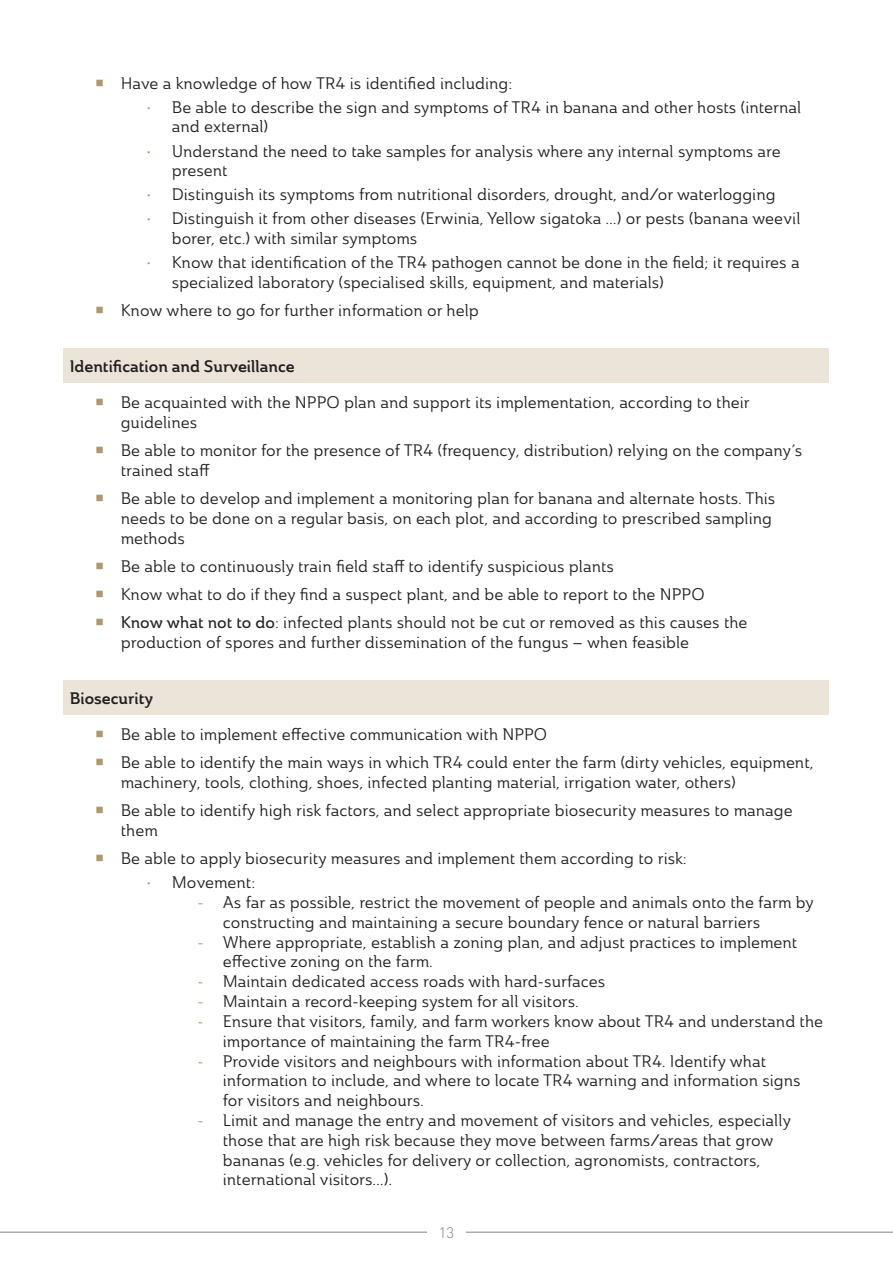
<style>
.page{position:relative;width:893px;height:1263px;background:#fff}
.page>*{position:absolute;margin:0;border:0;box-sizing:border-box;transform-origin:0 0}
.t1{font:16.5px/19.8px "Ainslie Nor Reg";color:#231f20}
.t2{font:16.5px "Ainslie Nor Dem";color:#231f20}
.t3{font:300 15px "DIN Pro";color:#808285}
.s1{color:#ae9872}
.s2{font-family:"Ainslie Nor Med"}
</style>
<div class="page">
<hr style="left:0;top:1232px;width:893px;height:1px;background:#808285">
<div style="left:427px;top:1218px;width:39px;height:28px;background:#fff"></div>
<div style="left:64px;top:349px;width:765px;height:34px;background:#ebe5d9"></div>
<div style="left:64px;top:681px;width:765px;height:34px;background:#ebe5d9"></div>
<p class="t1" style="left:121px;top:73px;width:393px">Have a knowledge of how TR4 is identified including:</p>
<p class="t1" style="left:172px;top:97px;width:631px;text-indent:-26px"><span class="s1">•</span> Be able to describe the sign and symptoms of TR4 in banana and other hosts (internal and external)</p>
<p class="t1" style="left:172px;top:141px;width:610px;text-indent:-26px"><span class="s1">•</span> Understand the need to take samples for analysis where any internal symptoms are present</p>
<p class="t1" style="left:146px;top:185px;width:631px"><span class="s1">•</span> Distinguish its symptoms from nutritional disorders, drought, and/or waterlogging</p>
<p class="t1" style="left:172px;top:209px;width:630px;text-indent:-26px"><span class="s1">•</span> Distinguish it from other diseases (Erwinia, Yellow sigatoka …) or pests (banana weevil borer, etc.) with similar symptoms</p>
<p class="t1" style="left:172px;top:252px;width:629px;text-indent:-26px"><span class="s1">•</span> Know that identification of the TR4 pathogen cannot be done in the field; it requires a specialized laboratory (specialised skills, equipment, and materials)</p>
<p class="t1" style="left:121px;top:301px;width:360px">Know where to go for further information or help</p>
<p class="t2" style="left:70px;top:355px;width:227px">Identification and Surveillance</p>
<p class="t1" style="left:121px;top:392px;width:630px">Be acquainted with the NPPO plan and support its implementation, according to their guidelines</p>
<p class="t1" style="left:121px;top:440px;width:683px">Be able to monitor for the presence of TR4 (frequency, distribution) relying on the company’s trained staff</p>
<p class="t1" style="left:121px;top:488px;width:656px">Be able to develop and implement a monitoring plan for banana and alternate hosts. This needs to be done on a regular basis, on each plot, and according to prescribed sampling methods</p>
<p class="t1" style="left:121px;top:552px;width:628px;line-height:28.3px">Be able to continuously train field staff to identify suspicious plants<br>Know what to do if they find a suspect plant, and be able to report to the NPPO<br><span class="s2">Know what not to do</span>: infected plants should not be cut or removed as this causes the</p>
<p class="t1" style="left:121px;top:632px;width:570px">production of spores and further dissemination of the fungus – when feasible</p>
<p class="t2" style="left:70px;top:687px;width:85px">Biosecurity</p>
<p class="t1" style="left:121px;top:720px;width:694px;line-height:28.3px">Be able to implement effective communication with NPPO<br>Be able to identify the main ways in which TR4 could enter the farm (dirty vehicles, equipment,</p>
<p class="t1" style="left:121px;top:768px;width:673px;line-height:28.3px">machinery, tools, clothing, shoes, infected planting material, irrigation water, others)<br>Be able to identify high risk factors, and select appropriate biosecurity measures to manage</p>
<p class="t1" style="left:121px;top:816px;width:568px;line-height:28.3px">them<br>Be able to apply biosecurity measures and implement them according to risk:</p>
<p class="t1" style="left:146px;top:872px;width:110px"><span class="s1">•</span> Movement:</p>
<p class="t1" style="left:223px;top:892px;width:593px;text-indent:-26px"><span class="s1">-</span> As far as possible, restrict the movement of people and animals onto the farm by constructing and maintaining a secure boundary fence or natural barriers</p>
<p class="t1" style="left:223px;top:932px;width:576px;text-indent:-26px"><span class="s1">-</span> Where appropriate, establish a zoning plan, and adjust practices to implement effective zoning on the farm.</p>
<p class="t1" style="left:197px;top:971px;width:409px"><span class="s1">-</span> Maintain dedicated access roads with hard-surfaces</p>
<p class="t1" style="left:197px;top:991px;width:383px"><span class="s1">-</span> Maintain a record-keeping system for all visitors.</p>
<p class="t1" style="left:223px;top:1011px;width:602px;text-indent:-26px"><span class="s1">-</span> Ensure that visitors, family, and farm workers know about TR4 and understand the importance of maintaining the farm TR4-free</p>
<p class="t1" style="left:223px;top:1051px;width:579px;text-indent:-26px"><span class="s1">-</span> Provide visitors and neighbours with information about TR4. Identify what information to include, and where to locate TR4 warning and information signs for visitors and neighbours.</p>
<p class="t1" style="left:223px;top:1110px;width:570px;text-indent:-26px"><span class="s1">-</span> Limit and manage the entry and movement of visitors and vehicles, especially those that are high risk because they move between farms/areas that grow bananas (e.g. vehicles for delivery or collection, agronomists, contractors, international visitors…).</p>
<p class="t3" style="left:439px;top:1222px;width:17px">13</p>
</div>
